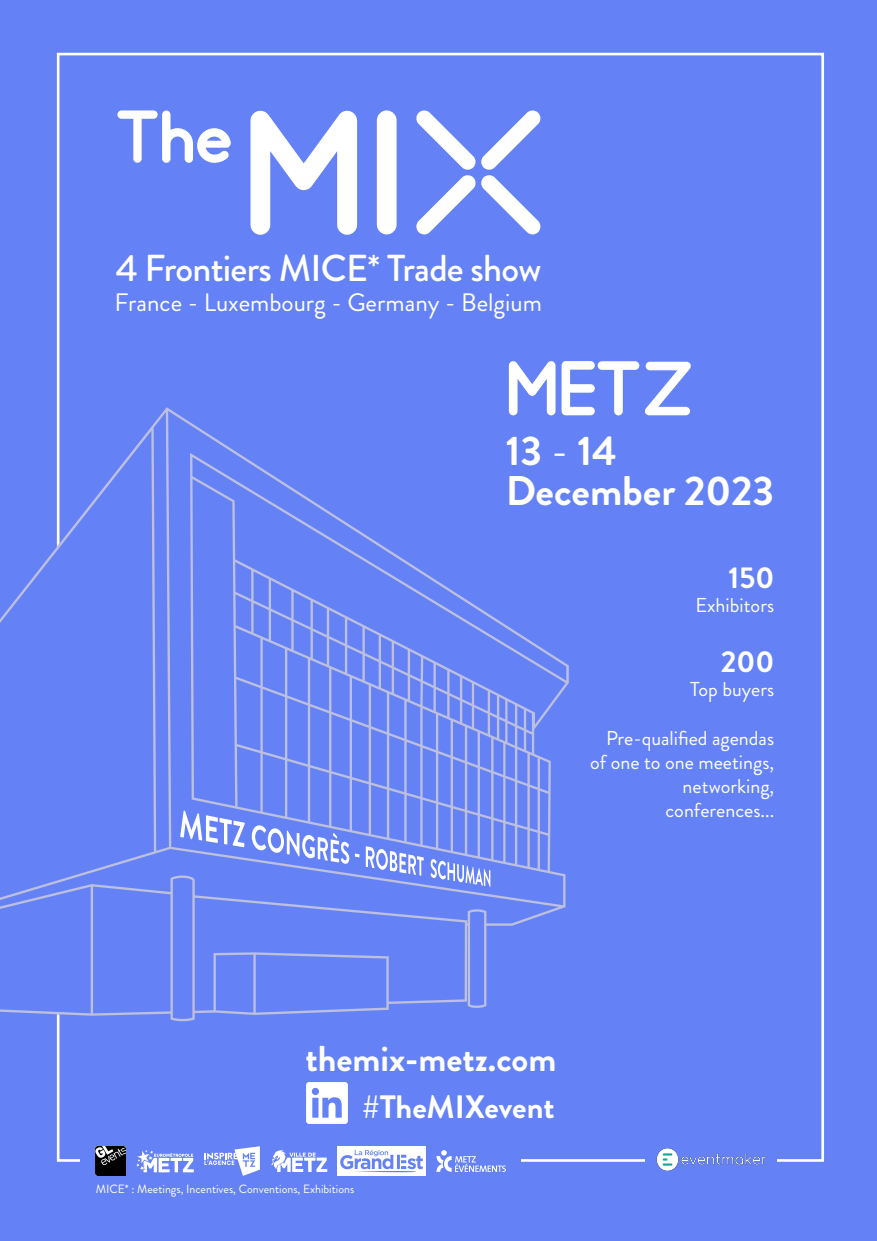
<style>
.page{position:relative;width:877px;height:1241px;background:#fff}
.page>*{position:absolute;margin:0;border:0;box-sizing:border-box;transform-origin:0 0}
.t1{font:71.4px "Somatic Rounded";color:#fff}
.t2{font:700 41.35px "Brandon Grotesque";color:#fff}
.t3{font:500 37.48px "Brandon Grotesque";letter-spacing:-.02em;color:#fff}
.t4{font:700 35.92px "Brandon Grotesque";color:#fff}
.t5{font:700 32.38px "Brandon Grotesque";color:#fff}
.t6{font:700 30.15px "Brandon Grotesque";color:#fff}
.t7{font:25.2px "Brandon Grotesque";color:#fff}
.t8{font:20.1px "Brandon Grotesque";color:#fff}
.t9{font:11.97px "Brandon Grotesque";color:#fff}
.s1{font-weight:400}
</style>
<div class="page">
<div style="left:0;top:0;width:877px;height:1240px;background:#6482f5"></div>
<svg style="left:0;top:407px;width:569px;height:614px"></svg>
<svg style="left:180px;top:732px;width:371px;height:154px"></svg>
<svg style="left:251px;top:111px;width:106px;height:124px"></svg>
<svg style="left:377px;top:110px;width:20px;height:124px;background:#f6f8fe"></svg>
<svg style="left:117px;top:110px;width:114px;height:53px"></svg>
<svg style="left:416px;top:110px;width:125px;height:124px"></svg>
<img style="left:306px;top:1082px;width:42px;height:41px">
<img style="left:656px;top:1148px;width:111px;height:23px">
<svg style="left:136px;top:1150px;width:58px;height:22px"></svg>
<svg style="left:271px;top:1150px;width:56px;height:21px"></svg>
<svg style="left:436px;top:1150px;width:70px;height:21px"></svg>
<svg style="left:204px;top:1146px;width:56px;height:29px"></svg>
<img style="left:96px;top:1146px;width:29px;height:29px">
<img style="left:338px;top:1146px;width:88px;height:29px">
<p class="t3" style="left:116px;top:242px;width:427px">4 Frontiers MICE* Trade show</p>
<p class="t7" style="left:115px;top:285px;width:429px">France - Luxembourg - Germany - Belgium</p>
<p class="t1" style="left:506px;top:358px;width:190px">METZ</p>
<p class="t2" style="left:506px;top:422px;width:113px">13 <span class="s1">-</span> 14</p>
<p class="t2" style="left:506px;top:461px;width:270px">December 2023</p>
<p class="t6" style="left:729px;top:556px;width:47px">150</p>
<p class="t8" style="left:696px;top:591px;width:80px">Exhibitors</p>
<p class="t6" style="left:721px;top:640px;width:55px">200</p>
<p class="t8" style="left:690px;top:675px;width:85px">Top buyers</p>
<p class="t8" style="left:606px;top:723px;width:170px">Pre-qualified agendas</p>
<p class="t8" style="left:590px;top:747px;width:186px">of one to one meetings,</p>
<p class="t8" style="left:683px;top:772px;width:93px">networking,</p>
<p class="t8" style="left:665px;top:796px;width:110px">conferences...</p>
<p class="t4" style="left:305px;top:1033px;width:252px">themix-metz.com</p>
<p class="t5" style="left:362px;top:1084px;width:194px">#TheMIXevent</p>
<p class="t9" style="left:96px;top:1180px;width:260px">MICE* : Meetings, Incentives, Conventions, Exhibitions</p>
</div>
